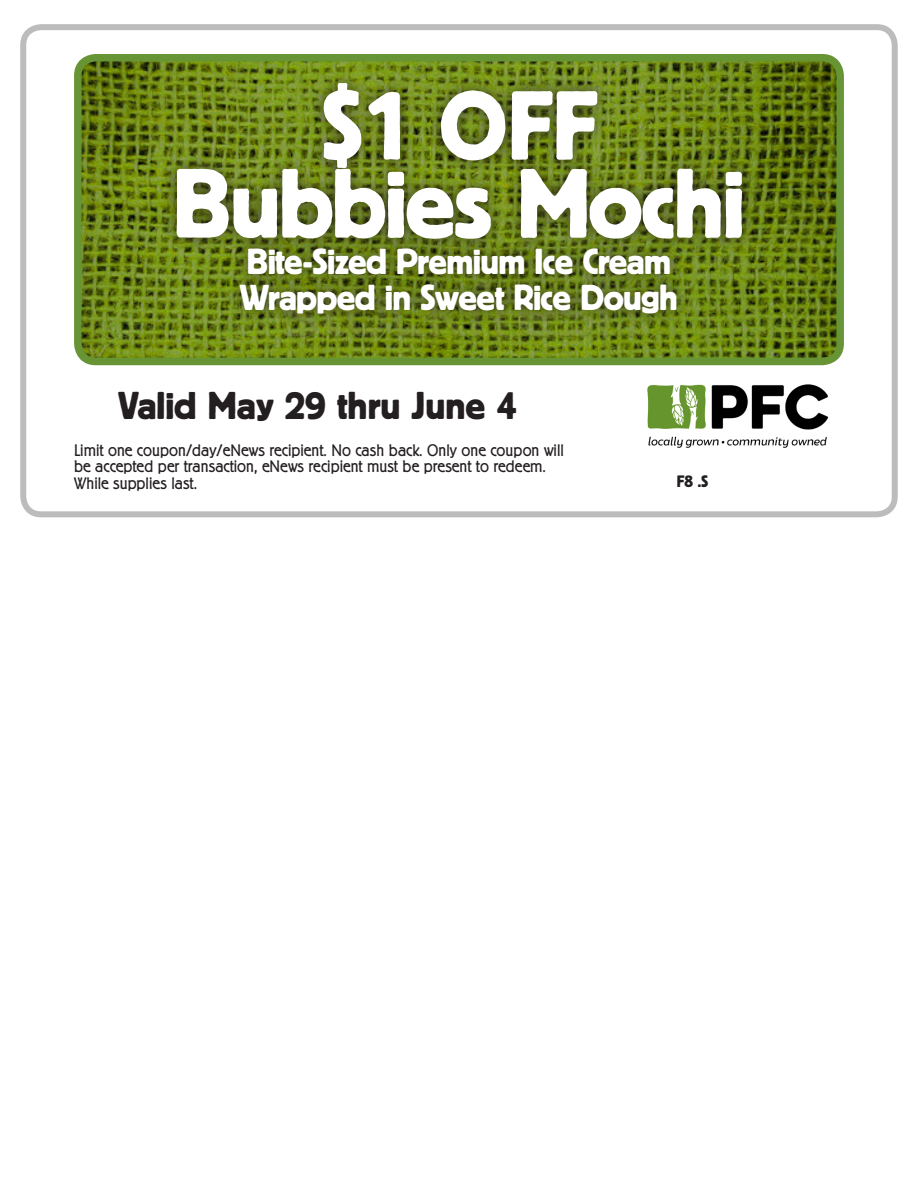
<style>
.page{position:relative;width:918px;height:1188px;background:#fff}
.page>*{position:absolute;margin:0;border:0;box-sizing:border-box;transform-origin:0 0}
.t1{font:97.5px "Block BE";letter-spacing:-.02em;color:#fff}
.t2{font:38.55px "Block BE";color:#231f20}
.t3{font:36px "Block BE";letter-spacing:-.02em;color:#fff}
.t4{font:300 16.5px/16.5px "Berliner Grotesk";color:#231f20}
.t5{font:16.5px "Block BE";color:#231f20}
</style>
<div class="page">
<div style="left:20px;top:24px;width:878px;height:493px;border:6px solid #231f20;border-radius:18px"></div>
<img style="left:83px;top:63px;width:752px;height:293px">
<div style="left:74px;top:54px;width:770px;height:311px;border:8px solid #679435;border-radius:18px"></div>
<div style="left:162px;top:68px;width:595px;height:260px;background:#231f20;opacity:.75"></div>
<img style="left:647px;top:384px;width:182px;height:64px">
<p class="t1" style="left:321px;top:71px;width:278px">$1 OFF</p>
<p class="t1" style="left:173px;top:149px;width:573px">Bubbies Mochi</p>
<p class="t3" style="left:247px;top:241px;width:426px">Bite-Sized Premium Ice Cream</p>
<p class="t3" style="left:240px;top:277px;width:440px">Wrapped in Sweet Rice Dough</p>
<p class="t2" style="left:118px;top:384px;width:400px">Valid May 29 thru June 4</p>
<p class="t4" style="left:74px;top:442px;width:491px">Limit one coupon/day/eNews recipient. No cash back. Only one coupon will be accepted per transaction, eNews recipient must be present to redeem.<br>While supplies last.</p>
<p class="t5" style="left:677px;top:472px;width:33px">F8 .S</p>
</div>
